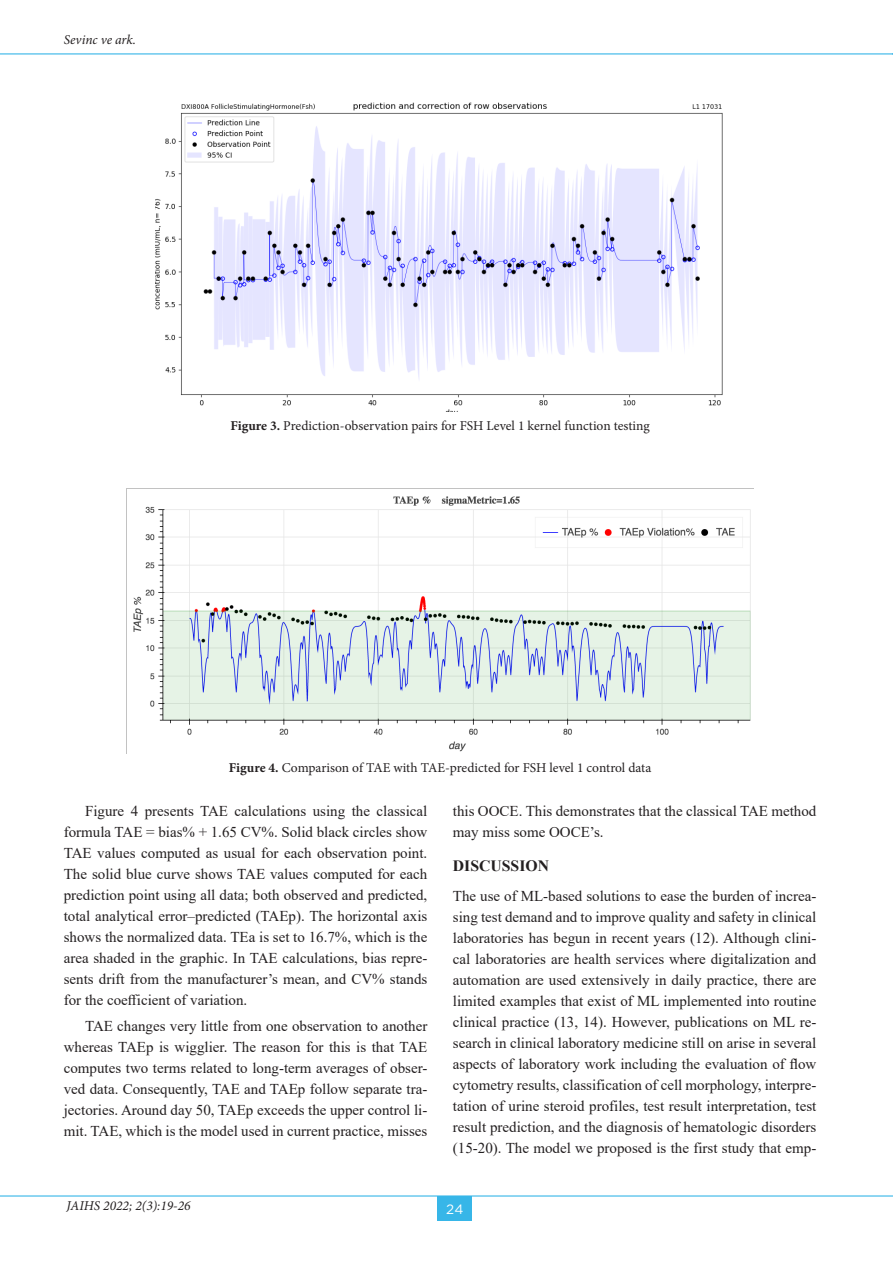
<style>
.page{position:relative;width:893px;height:1263px;background:#fff}
.page>*{position:absolute;margin:0;border:0;box-sizing:border-box;transform-origin:0 0}
.baslık_1{font:700 15.75px "Times New Roman";color:#231f20}
.düzyazı{font:15px/21px "Times New Roman";color:#231f20;text-align:justify}
.paragrafbaşı{font:15px/21px "Times New Roman";color:#231f20;text-align:justify}
.kaynak_tablo{font:13.5px "Minion Pro";color:#231f20}
.t1{font:italic 13.5px "Minion Pro";color:#231f20}
.t2{font:13.5px "Gotham";color:#fff}
.s1{font-weight:700}
</style>
<div class="page">
<hr style="left:0;top:1195px;width:893px;height:1px;background:#37b6e8">
<div style="left:438px;top:1196px;width:34px;height:25px;background:#37b6e8"></div>
<hr style="left:0;top:53px;width:893px;height:1px;background:#37b6e8">
<img style="left:127px;top:488px;width:626px;height:264px">
<img style="left:155px;top:102px;width:568px;height:310px">
<p class="t1" style="left:64px;top:30px;width:74px">Sevinc ve ark.</p>
<p class="kaynak_tablo" style="left:230px;top:417px;width:421px"><span class="s1">Figure 3.</span> Prediction-observation pairs for FSH Level 1 kernel function testing</p>
<p class="kaynak_tablo" style="left:229px;top:759px;width:424px"><span class="s1">Figure 4.</span> Comparison of TAE with TAE-predicted for FSH level 1 control data</p>
<p class="düzyazı" style="left:64px;top:800px;width:365px;text-indent:21px">Figure 4 presents TAE calculations using the classical formula TAE = bias% + 1.65 CV%. Solid black circles show TAE values computed as usual for each observation point.<br>The solid blue curve shows TAE values computed for each prediction point using all data; both observed and predicted, total analytical error–predicted (TAEp). The horizontal axis shows the normalized data. TEa is set to 16.7%, which is the area shaded in the graphic. In TAE calculations, bias repre&shy;sents drift from the manufacturer’s mean, and CV% stands for the coefficient of variation.</p>
<p class="düzyazı" style="left:64px;top:1014px;width:365px;text-indent:21px">TAE changes very little from one observation to another whereas TAEp is wigglier. The reason for this is that TAE computes two terms related to long-term averages of obser&shy;ved data. Consequently, TAE and TAEp follow separate tra&shy;jectories. Around day 50, TAEp exceeds the upper control li&shy;mit. TAE, which is the model used in current practice, misses</p>
<p class="düzyazı" style="left:453px;top:800px;width:365px">this OOCE. This demonstrates that the classical TAE method may miss some OOCE’s.</p>
<p class="baslık_1" style="left:453px;top:854px;width:98px">DISCUSSION</p>
<p class="paragrafbaşı" style="left:453px;top:884px;width:365px">The use of ML-based solutions to ease the burden of increa&shy;sing test demand and to improve quality and safety in clinical laboratories has begun in recent years (12). Although clini&shy;cal laboratories are health services where digitalization and automation are used extensively in daily practice, there are limited examples that exist of ML implemented into routine clinical practice (13, 14). However, publications on ML re&shy;search in clinical laboratory medicine still on arise in several aspects of laboratory work including the evaluation of flow cytometry results, classification of cell morphology, interpre&shy;tation of urine steroid profiles, test result interpretation, test result prediction, and the diagnosis of hematologic disorders (15-20). The model we proposed is the first study that emp-</p>
<p class="t1" style="left:66px;top:1197px;width:126px">JAIHS 2022; 2(3):19-26</p>
<p class="t2" style="left:446px;top:1200px;width:19px">24</p>
</div>
